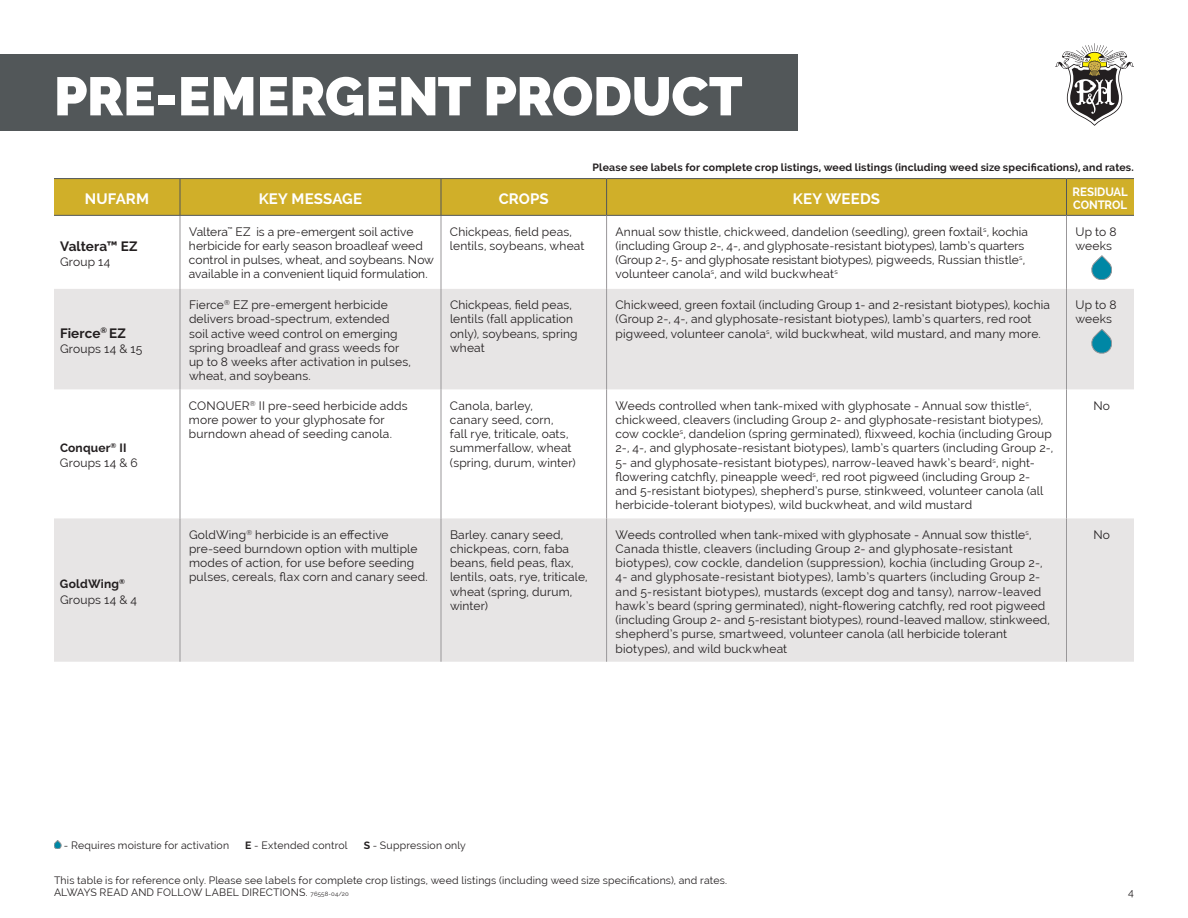
<style>
.page{position:relative;width:1188px;height:918px;background:#fff}
.page>*{position:absolute;margin:0;border:0;box-sizing:border-box;transform-origin:0 0}
.t1{font:900 54px "Raleway";letter-spacing:-.005em;color:#fff}
.TableHead{font:700 15px "Raleway";letter-spacing:.01em;color:#fff}
.Table_Name{font:700 13.5px "Raleway";letter-spacing:.005em;color:#231f20}
.TableBody{font:12px/14.2px "Raleway";letter-spacing:.015em;color:#231f20}
.TableBody-2{font:700 12px "Raleway";letter-spacing:.015em;color:#231f20}
.TableHead-2{font:700 12px/13.5px "Raleway";letter-spacing:-.01em;color:#fff;scale:.95 1}
.Legend{font:10.5px/12px "Raleway";letter-spacing:.02em;color:#231f20}
.Legend-2{font:700 10.5px "Raleway";letter-spacing:.02em;color:#231f20}
.s1{font-weight:700}
.s2{font-size:6px}
</style>
<div class="page">
<div style="left:0;top:54px;width:797px;height:76px;background:#525759"></div>
<div style="left:54px;top:179px;width:1080px;height:36px;background:#d0af29"></div>
<svg style="left:54px;top:289px;width:1080px;height:373px;fill:#e7e5e5"></svg>
<hr style="left:180px;top:179px;width:1px;height:36px;background:#525759">
<hr style="left:441px;top:179px;width:1px;height:36px;background:#525759">
<hr style="left:606px;top:179px;width:1px;height:36px;background:#525759">
<hr style="left:1066px;top:179px;width:1px;height:36px;background:#525759">
<hr style="left:180px;top:216px;width:1px;height:73px;background:#999799">
<hr style="left:441px;top:216px;width:1px;height:73px;background:#999799">
<hr style="left:606px;top:216px;width:1px;height:73px;background:#999799">
<hr style="left:1066px;top:216px;width:1px;height:73px;background:#999799">
<hr style="left:180px;top:289px;width:1px;height:100px;background:#999799">
<hr style="left:441px;top:289px;width:1px;height:100px;background:#999799">
<hr style="left:606px;top:289px;width:1px;height:100px;background:#999799">
<hr style="left:1066px;top:289px;width:1px;height:100px;background:#999799">
<hr style="left:180px;top:389px;width:1px;height:129px;background:#999799">
<hr style="left:441px;top:389px;width:1px;height:129px;background:#999799">
<hr style="left:606px;top:389px;width:1px;height:129px;background:#999799">
<hr style="left:1066px;top:389px;width:1px;height:129px;background:#999799">
<hr style="left:180px;top:518px;width:1px;height:144px;background:#999799">
<hr style="left:441px;top:518px;width:1px;height:144px;background:#999799">
<hr style="left:606px;top:518px;width:1px;height:144px;background:#999799">
<hr style="left:1066px;top:518px;width:1px;height:144px;background:#999799">
<hr style="left:54px;top:178px;width:126px;height:1px;background:#525759">
<hr style="left:180px;top:178px;width:261px;height:1px;background:#525759">
<hr style="left:441px;top:178px;width:166px;height:1px;background:#525759">
<hr style="left:607px;top:178px;width:459px;height:1px;background:#525759">
<hr style="left:1066px;top:178px;width:68px;height:1px;background:#525759">
<hr style="left:54px;top:215px;width:126px;height:1px;background:#525759">
<hr style="left:180px;top:215px;width:261px;height:1px;background:#525759">
<hr style="left:441px;top:215px;width:166px;height:1px;background:#525759">
<hr style="left:607px;top:215px;width:459px;height:1px;background:#525759">
<hr style="left:1066px;top:215px;width:68px;height:1px;background:#525759">
<svg style="left:1092px;top:256px;width:20px;height:24px"></svg>
<svg style="left:1092px;top:329px;width:20px;height:24px"></svg>
<svg style="left:1055px;top:43px;width:79px;height:83px"></svg>
<svg style="left:54px;top:840px;width:7px;height:9px"></svg>
<p class="t1" style="left:54px;top:65px;width:690px">PRE-EMERGENT PRODUCT</p>
<p class="Legend-2" style="left:593px;top:161px;width:543px">Please see labels for complete crop listings, weed listings (including weed size specifications), and rates.</p>
<p class="TableHead" style="left:85px;top:190px;width:66px">NUFARM</p>
<p class="TableHead" style="left:259px;top:190px;width:105px">KEY MESSAGE</p>
<p class="TableHead" style="left:499px;top:190px;width:52px">CROPS</p>
<p class="TableHead" style="left:793px;top:190px;width:89px">KEY WEEDS</p>
<p class="TableHead-2" style="left:1073px;top:185px;width:60px">RESIDUAL<br>CONTROL</p>
<p class="Table_Name" style="left:60px;top:238px;width:79px">Valtera™ EZ</p>
<p class="TableBody" style="left:60px;top:255px;width:52px">Group 14</p>
<p class="TableBody" style="left:189px;top:224px;width:247px">Valtera<sup>™</sup> EZ is a pre-emergent soil active herbicide for early season broadleaf weed control in pulses, wheat, and soybeans. Now available in a convenient liquid formulation.</p>
<p class="TableBody" style="left:450px;top:224px;width:136px">Chickpeas, field peas, lentils, soybeans, wheat</p>
<p class="TableBody" style="left:616px;top:224px;width:414px">Annual sow thistle, chickweed, dandelion (seedling), green foxtail<sup>s</sup>, kochia (including Group 2-, 4-, and glyphosate-resistant biotypes), lamb’s quarters (Group 2-, 5- and glyphosate resistant biotypes), pigweeds, Russian thistle<sup>s</sup>, volunteer canola<sup>s</sup>, and wild buckwheat<sup>s</sup></p>
<p class="TableBody" style="left:1076px;top:224px;width:43px">Up to 8 weeks</p>
<p class="Table_Name" style="left:60px;top:325px;width:67px">Fierce<sup>®</sup> EZ</p>
<p class="TableBody" style="left:60px;top:342px;width:84px">Groups 14 &amp; 15</p>
<p class="TableBody-2" style="left:60px;top:441px;width:68px">Conquer<sup>®</sup> II</p>
<p class="TableBody" style="left:60px;top:456px;width:79px">Groups 14 &amp; 6</p>
<p class="TableBody-2" style="left:60px;top:577px;width:67px">GoldWing<sup>®</sup></p>
<p class="TableBody" style="left:60px;top:592px;width:78px">Groups 14 &amp; 4</p>
<p class="TableBody" style="left:189px;top:298px;width:224px">Fierce<sup>®</sup> EZ pre-emergent herbicide delivers broad-spectrum, extended soil active weed control on emerging spring broadleaf and grass weeds for up to 8 weeks after activation in pulses, wheat, and soybeans.</p>
<p class="TableBody" style="left:450px;top:298px;width:129px">Chickpeas, field peas, lentils (fall application only), soybeans, spring wheat</p>
<p class="TableBody" style="left:616px;top:298px;width:436px">Chickweed, green foxtail (including Group 1- and 2-resistant biotypes), kochia (Group 2-, 4-, and glyphosate-resistant biotypes), lamb’s quarters, red root pigweed, volunteer canola<sup>s</sup>, wild buckwheat, wild mustard, and many more.</p>
<p class="TableBody" style="left:1075px;top:298px;width:43px">Up to 8 weeks</p>
<p class="TableBody" style="left:189px;top:398px;width:220px">CONQUER<sup>®</sup> II pre-seed herbicide adds more power to your glyphosate for burndown ahead of seeding canola.</p>
<p class="TableBody" style="left:450px;top:398px;width:127px">Canola, barley,<br>canary seed, corn,<br>fall rye, triticale, oats, summerfallow, wheat (spring, durum, winter)</p>
<p class="TableBody" style="left:616px;top:398px;width:439px">Weeds controlled when tank-mixed with glyphosate - Annual sow thistle<sup>s</sup>, chickweed, cleavers (including Group 2- and glyphosate-resistant biotypes), cow cockle<sup>s</sup>, dandelion (spring germinated), flixweed, kochia (including Group 2-, 4-, and glyphosate-resistant biotypes), lamb’s quarters (including Group 2-, 5- and glyphosate-resistant biotypes), narrow-leaved hawk’s beard<sup>s</sup>, night&shy;flowering catchfly, pineapple weed<sup>s</sup>, red root pigweed (including Group 2- and 5-resistant biotypes), shepherd’s purse, stinkweed, volunteer canola (all herbicide-tolerant biotypes), wild buckwheat, and wild mustard</p>
<p class="TableBody" style="left:1093px;top:398px;width:18px">No</p>
<p class="TableBody" style="left:189px;top:527px;width:240px">GoldWing<sup>®</sup> herbicide is an effective pre-seed burndown option with multiple modes of action, for use before seeding pulses, cereals, flax corn and canary seed.</p>
<p class="TableBody" style="left:450px;top:527px;width:139px">Barley. canary seed, chickpeas, corn, faba beans, field peas, flax, lentils, oats, rye, triticale, wheat (spring, durum, winter)</p>
<p class="TableBody" style="left:616px;top:527px;width:436px">Weeds controlled when tank-mixed with glyphosate - Annual sow thistle<sup>s</sup>, Canada thistle, cleavers (including Group 2- and glyphosate-resistant biotypes), cow cockle, dandelion (suppression), kochia (including Group 2-, 4- and glyphosate-resistant biotypes), lamb’s quarters (including Group 2- and 5-resistant biotypes), mustards (except dog and tansy), narrow-leaved hawk’s beard (spring germinated), night-flowering catchfly, red root pigweed (including Group 2- and 5-resistant biotypes), round-leaved mallow, stinkweed, shepherd’s purse, smartweed, volunteer canola (all herbicide tolerant biotypes), and wild buckwheat</p>
<p class="TableBody" style="left:1093px;top:527px;width:18px">No</p>
<p class="Legend" style="left:64px;top:839px;width:167px">- Requires moisture for activation</p>
<p class="Legend" style="left:245px;top:839px;width:104px"><span class="s1">E</span> - Extended control</p>
<p class="Legend" style="left:364px;top:839px;width:104px"><span class="s1">S</span> - Suppression only</p>
<p class="Legend" style="left:54px;top:874px;width:675px">This table is for reference only. Please see labels for complete crop listings, weed listings (including weed size specifications), and rates.<br>ALWAYS READ AND FOLLOW LABEL DIRECTIONS. <span class="s2">76558-04/20</span></p>
<p class="Legend" style="left:1128px;top:886px;width:7px">4</p>
</div>
